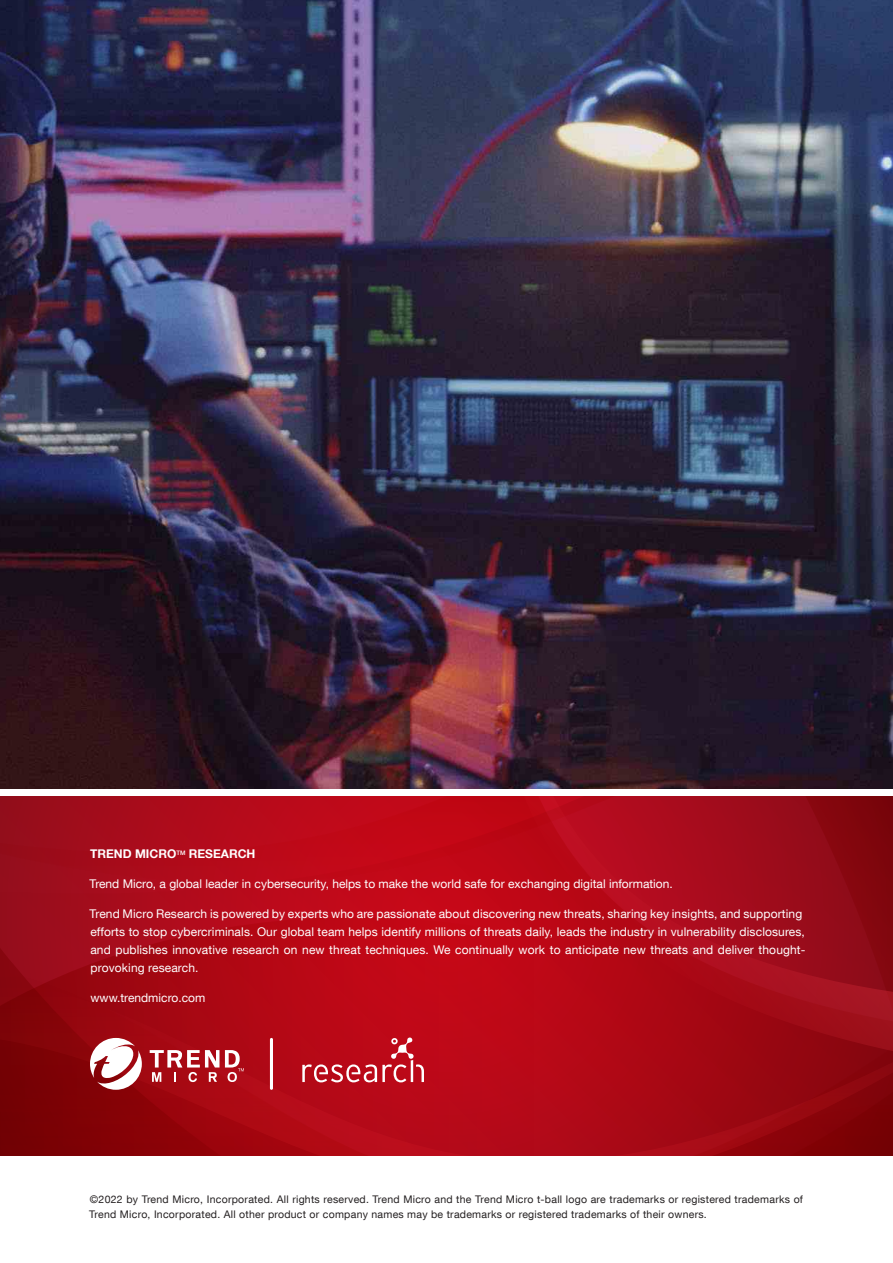
<style>
.page{position:relative;width:893px;height:1263px;background:#fff}
.page>*{position:absolute;margin:0;border:0;box-sizing:border-box;transform-origin:0 0}
.t1{font:12px/18px "Helvetica Neue LT Com";letter-spacing:.01em;color:#fff}
.t2{font:12px "Helvetica Neue LT Com";letter-spacing:.025em;color:#231f20}
.t3{font:700 12px "Helvetica Neue LT Com";color:#fff}
.t4{font:10.5px "Helvetica Neue LT Com";letter-spacing:.025em;color:#231f20}
</style>
<div class="page">
<img style="left:0;top:0;width:893px;height:789px">
<svg style="left:0;top:883px;width:524px;height:34px;background:#b50a1a"></svg>
<svg style="left:0;top:918px;width:524px;height:56px;background:#b20816"></svg>
<svg style="left:0;top:796px;width:524px;height:87px;background:#b30918"></svg>
<svg style="left:524px;top:796px;width:369px;height:178px;background:#a40a18"></svg>
<svg style="left:0;top:974px;width:893px;height:125px;background:#a70713"></svg>
<svg style="left:0;top:1099px;width:893px;height:56px;background:#9d0610"></svg>
<svg style="left:302px;top:1037px;width:122px;height:45px;background:#c42e3a"></svg>
<hr style="left:270px;top:1038px;width:3px;height:52px;background:#fff;border-radius:2px">
<svg style="left:150px;top:1050px;width:69px;height:32px"></svg>
<svg style="left:225px;top:1050px;width:19px;height:32px"></svg>
<svg style="left:90px;top:1038px;width:52px;height:52px"></svg>
<p class="t3" style="left:90px;top:846px;width:167px">TREND MICRO<sup>TM</sup> RESEARCH</p>
<p class="t1" style="left:90px;top:875px;width:585px">Trend Micro, a global leader in cybersecurity, helps to make the world safe for exchanging digital information.</p>
<p class="t1" style="left:90px;top:905px;width:717px">Trend Micro Research is powered by experts who are passionate about discovering new threats, sharing key insights, and supporting efforts to stop cybercriminals. Our global team helps identify millions of threats daily, leads the industry in vulnerability disclosures, and publishes innovative research on new threat techniques. We continually work to anticipate new threats and deliver thought&shy;provoking research.</p>
<p class="t1" style="left:91px;top:989px;width:116px">www.trendmicro.com</p>
<p class="t2" style="left:98px;top:1192px;width:354px">59 | The Near and Far Future of Ransomware Business Models</p>
<p class="t4" style="left:89px;top:1208px;width:619px">Trend Micro, Incorporated. All other product or company names may be trademarks or registered trademarks of their owners.</p>
<p class="t4" style="left:90px;top:1193px;width:715px">©2022 by Trend Micro, Incorporated. All rights reserved. Trend Micro and the Trend Micro t-ball logo are trademarks or registered trademarks of</p>
</div>
